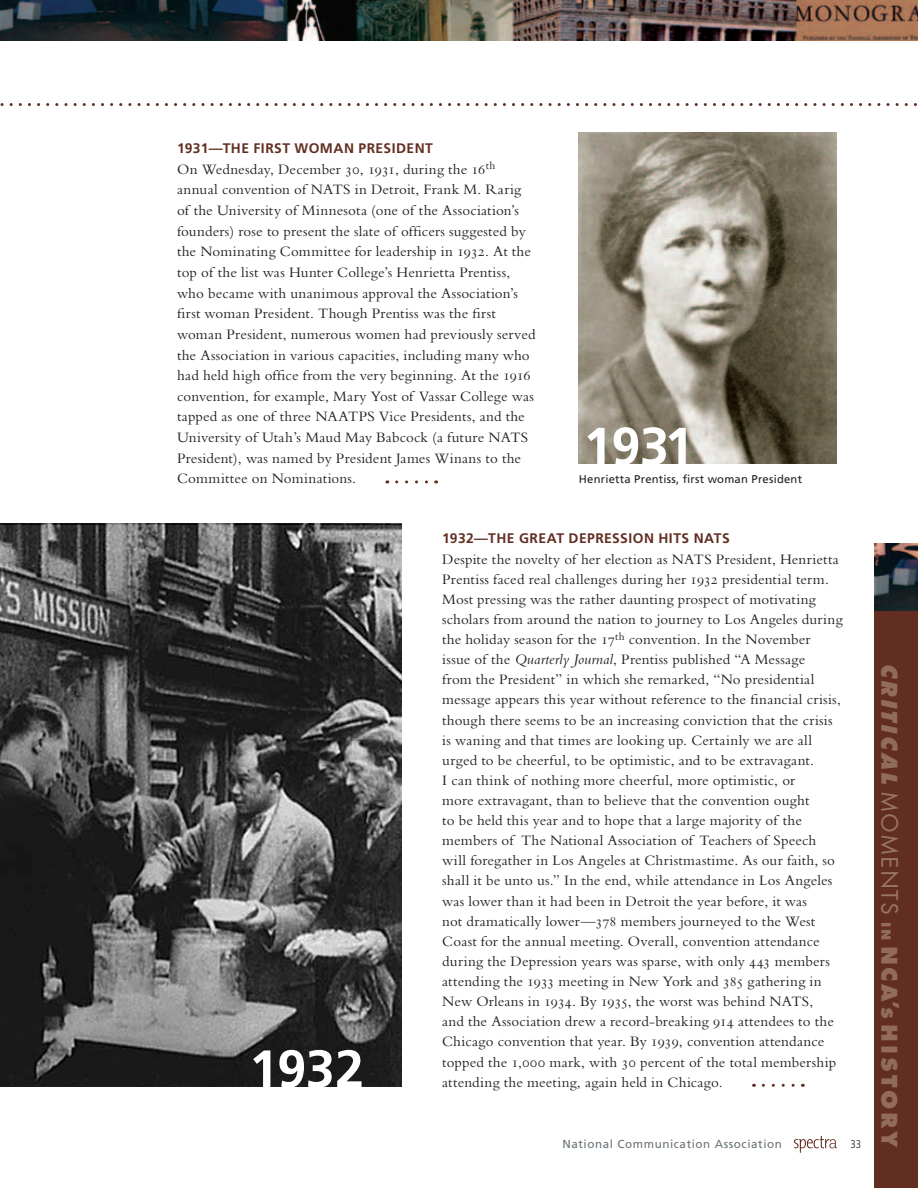
<style>
.page{position:relative;width:918px;height:1188px;background:#fff}
.page>*{position:absolute;margin:0;border:0;box-sizing:border-box;transform-origin:0 0}
.t1{font:700 52.5px "Frutiger";letter-spacing:-.015em;color:#fff}
.t2{font:800 23.85px "Futura T";letter-spacing:.12em;color:#916b5b}
.t3{font:15px/20.1px "Bembo";letter-spacing:.01em;color:#231f20}
.t4{font:700 13.8px "Frutiger";letter-spacing:.03em;color:#622e22}
.t5{font:11.7px "Frutiger";letter-spacing:.05em;color:#697379}
.t6{font:11.25px "Frutiger";letter-spacing:.02em;color:#231f20}
.t7{font:300 condensed 11.25px "Frutiger";color:#231f20}
.s1{font-family:"Bembo SC"}
.s2{font-style:italic;font-size:15.15px}
.s3{font-style:italic}
.s4{font-weight:400;font-size:24.9px;color:#987564}
.s5{font-size:13.95px}
</style>
<div class="page">
<svg style="left:794px;top:1136px;width:43px;height:17px"></svg>
<div style="left:875px;top:575px;width:43px;height:613px;background:#622e22"></div>
<img style="left:875px;top:544px;width:43px;height:66px">
<img style="left:0;top:0;width:918px;height:40px">
<svg style="left:0;top:103px;width:917px;height:3px"></svg>
<svg style="left:397px;top:480px;width:40px;height:3px"></svg>
<svg style="left:763px;top:1084px;width:40px;height:3px"></svg>
<img style="left:0;top:524px;width:402px;height:563px">
<img style="left:579px;top:133px;width:258px;height:330px">
<p class="t4" style="left:177px;top:140px;width:257px">1931—TH E FIRST WOMAN PRESIDENT</p>
<p class="t3" style="left:177px;top:158px;width:360px;line-height:20.7px">On Wednesday, December <span class="s1">30, 1931</span>, during the <span class="s1">16</span><sup>th </sup>annual convention of NATS in Detroit, Frank M. Rarig of the University of Minnesota (one of the Association’s founders) rose to present the slate of officers suggested by the Nominating Committee for leadership in <span class="s1">1932</span>. At the top of the list was Hunter College’s Henrietta Prentiss, who became with unanimous approval the Association’s first woman President. Though Prentiss was the first woman President, numerous women had previously served the Association in various capacities, including many who had held high office from the very beginning. At the <span class="s1">1916 </span>convention, for example, Mary Yost of Vassar College was tapped as one of three NAATPS Vice Presidents, and the University of Utah’s Maud May Babcock (a future NATS President), was named by President James Winans to the Committee on Nominations.</p>
<h1 class="t1" style="left:583px;top:415px;width:112px">1931</h1>
<p class="t6" style="left:579px;top:473px;width:225px">Henrietta Prentiss, first woman President</p>
<h1 class="t1" style="left:249px;top:1038px;width:117px">1932</h1>
<p class="t4" style="left:442px;top:531px;width:289px">1932—TH E GREAT DEPRESSIO N HITS NATS</p>
<p class="t3" style="left:442px;top:549px;width:402px">Despite the novelty of her election as NATS President, Henrietta Prentiss faced real challenges during her <span class="s1">1932</span> presidential term.<br>Most pressing was the rather daunting prospect of motivating scholars from around the nation to journey to Los Angeles during the holiday season for the <span class="s1">17</span><sup>th</sup> convention. In the November<br>issue of the <span class="s2">Quarterly Journal</span>, Prentiss published “A Message<br>from the President” in which she remarked, “No presidential message appears this year without reference to the financial crisis, though there seems to be an increasing conviction that the crisis is waning and that times are looking up. Certainly we are all urged to be cheerful, to be optimistic, and to be extravagant.<br>I can think of nothing more cheerful, more optimistic, or<br>more extravagant, than to believe that the convention ought<br>to be held this year and to hope that a large majority of the members of The National Association of Teachers of Speech will foregather in Los Angeles at Christmastime. As our faith, so shall it be unto us.” In the end, while attendance in Los Angeles was lower than it had been in Detroit the year before, it was<br>not dramatically lower—<span class="s1">378</span> members journeyed to the West Coast for the annual meeting. Overall, convention attendance during the Depression years was sparse, with only <span class="s1">443</span> members attending the <span class="s1">1933</span> meeting in New York and <span class="s1">385</span> gathering in New Orleans in <span class="s1">1934</span>. By <span class="s1">1935</span>, the worst was behind NATS,<br>and the Association drew a record-breaking <span class="s1">914</span> attendees to the Chicago convention that year. By <span class="s1">1939</span>, convention attendance topped the <span class="s1">1,000</span> mark, with <span class="s1">30</span> percent of the total membership attending the meeting, again held in Chicago.</p>
<p class="t5" style="left:563px;top:1137px;width:221px">National Communication Association</p>
<p class="t7" style="left:850px;top:1137px;width:12px">33</p>
<h2 class="t2" style="left:904px;top:663px;width:487px;rotate:90deg"><span class="s3">CRITICAL</span> <span class="s4">MOMENTS</span> <span class="s5">IN</span> NCA<sup>’</sup>s HISTORY</h2>
</div>
